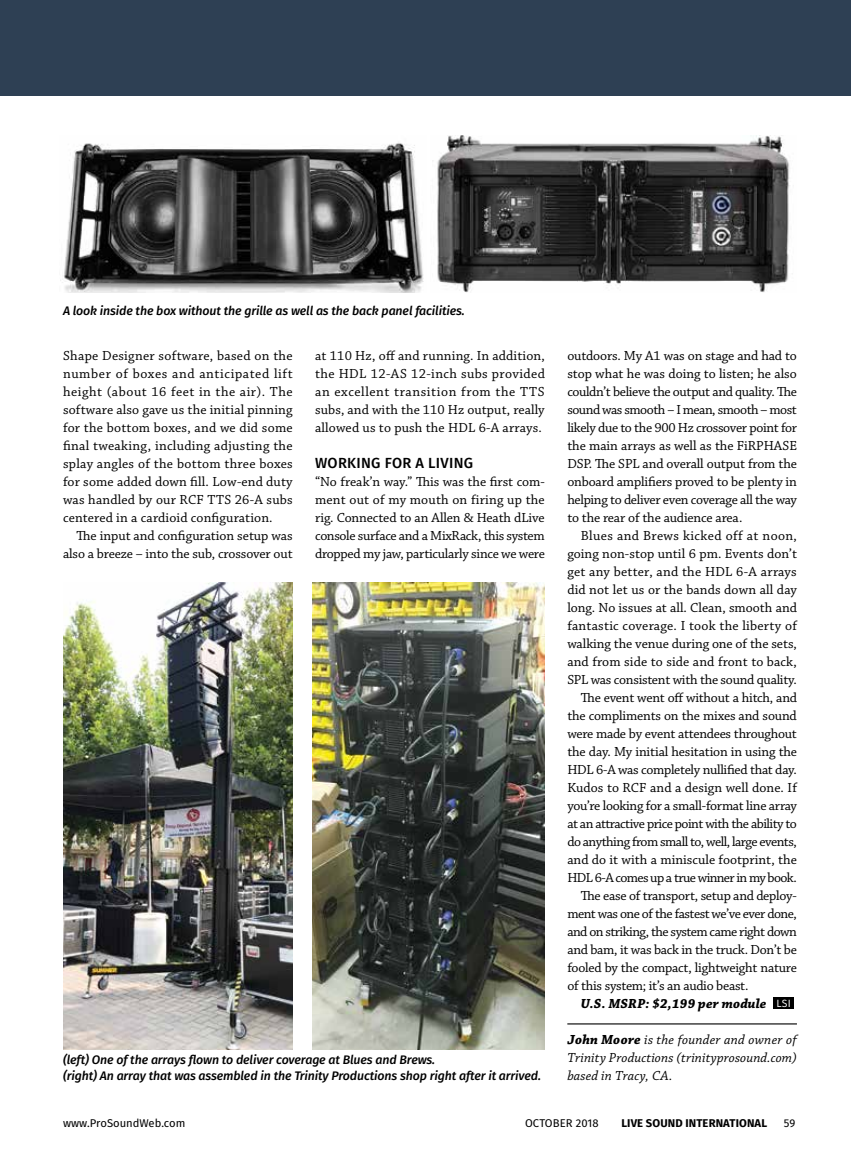
<style>
.page{position:relative;width:851px;height:1161px;background:#fff}
.page>*{position:absolute;margin:0;border:0;box-sizing:border-box;transform-origin:0 0}
.t1{font:500 14.7px "Fira Sans";letter-spacing:.02em;color:#000}
.t2{font:13.8px/18px "Chaparral Pro";letter-spacing:-.015em;color:#000;text-align:justify}
.t3{font:13.8px "Chaparral Pro";letter-spacing:-.04em;color:#000}
.t4{font:italic 13.8px/18px "Chaparral Pro";letter-spacing:.01em;color:#000;text-align:justify}
.t5{font:13.8px "Chaparral Pro";letter-spacing:.015em;color:#000}
.t6{font:13.8px "Chaparral Pro";letter-spacing:.005em;color:#000}
.t7{font:13.8px "Chaparral Pro";letter-spacing:-.045em;color:#000}
.t8{font:13.8px "Chaparral Pro";letter-spacing:.01em;color:#000}
.t9{font:13.8px "Chaparral Pro";letter-spacing:.025em;color:#000}
.t10{font:italic 700 13.8px "Chaparral Pro";letter-spacing:.01em;color:#000}
.t11{font:italic 500 12.3px/16.5px "Fira Sans";letter-spacing:-.01em;color:#000}
.t12{font:11.25px "Fira Sans";color:#000}
.t13{font:700 11.25px "Fira Sans";letter-spacing:.01em;color:#000}
.s1{font-family:"Fira Sans";font-weight:400;font-style:normal;font-size:10.5px;color:#fff}
.s2{font-weight:700}
</style>
<div class="page">
<div style="left:0;top:0;width:850px;height:96px;background:#2e4054"></div>
<hr style="left:567px;top:1023px;width:229px;height:1px;background:#000">
<div style="left:773px;top:998px;width:21px;height:12px;background:#000"></div>
<img style="left:60px;top:142px;width:364px;height:151px">
<img style="left:313px;top:582px;width:231px;height:468px">
<img style="left:63px;top:582px;width:229px;height:468px">
<img style="left:432px;top:136px;width:358px;height:157px">
<p class="t11" style="left:63px;top:303px;width:403px">A look inside the box without the grille as well as the back panel facilities.</p>
<p class="t2" style="left:63px;top:347px;width:231px">Shape Designer software, based on the number of boxes and anticipated lift height (about 16 feet in the air). The software also gave us the initial pinning for the bottom boxes, and we did some final tweaking, including adjusting the splay angles of the bottom three boxes for some added down fill. Low-end duty was handled by our RCF TTS 26-A subs centered in a cardioid configuration.</p>
<p class="t2" style="left:63px;top:527px;width:231px;text-align:right">The input and configuration setup was also a breeze – into the sub, crossover out</p>
<p class="t2" style="left:315px;top:347px;width:231px">at 110 Hz, off and running. In addition, the HDL 12-AS 12-inch subs provided an excellent transition from the TTS subs, and with the 110 Hz output, really allowed us to push the HDL 6-A arrays.</p>
<p class="t1" style="left:315px;top:453px;width:159px">WORKING FOR A LIVING</p>
<p class="t2" style="left:315px;top:473px;width:231px">“No freak’n way.” This was the first com&shy;ment out of my mouth on firing up the rig. Connected to an Allen &amp; Heath dLive console surface and a MixRack, this system dropped my jaw, particularly since we were</p>
<p class="t11" style="left:63px;top:1051px;width:479px">(left) One of the arrays flown to deliver coverage at Blues and Brews.<br>(right) An array that was assembled in the Trinity Productions shop right after it arrived.</p>
<p class="t2" style="left:567px;top:347px;width:231px">outdoors. My A1 was on stage and had to stop what he was doing to listen; he also couldn’t believe the output and quality. The sound was smooth – I mean, smooth – most likely due to the 900 Hz crossover point for the main arrays as well as the FiRPHASE DSP. The SPL and overall output from the onboard amplifiers proved to be plenty in helping to deliver even coverage all the way to the rear of the audience area.</p>
<p class="t9" style="left:581px;top:528px;width:218px">Blues and Brews kicked off at noon,</p>
<p class="t2" style="left:567px;top:545px;width:231px">going non-stop until 6 pm. Events don’t</p>
<p class="t5" style="left:567px;top:564px;width:231px">get any better, and the HDL 6-A arrays</p>
<p class="t8" style="left:567px;top:582px;width:231px">did not let us or the bands down all day</p>
<p class="t2" style="left:567px;top:599px;width:231px">long. No issues at all. Clean, smooth and</p>
<p class="t5" style="left:567px;top:618px;width:231px">fantastic coverage. I took the liberty of</p>
<p class="t2" style="left:567px;top:635px;width:231px">walking the venue during one of the sets,</p>
<p class="t6" style="left:567px;top:654px;width:231px">and from side to side and front to back,</p>
<p class="t2" style="left:567px;top:671px;width:231px">SPL was consistent with the sound quality.</p>
<p class="t2" style="left:581px;top:689px;width:218px">The event went off without a hitch, and</p>
<p class="t2" style="left:567px;top:707px;width:231px">the compliments on the mixes and sound</p>
<p class="t2" style="left:567px;top:725px;width:231px">were made by event attendees throughout</p>
<p class="t2" style="left:567px;top:743px;width:231px">the day. My initial hesitation in using the</p>
<p class="t2" style="left:567px;top:761px;width:231px">HDL 6-A was completely nullified that day.</p>
<p class="t6" style="left:567px;top:780px;width:231px">Kudos to RCF and a design well done. If</p>
<p class="t2" style="left:567px;top:797px;width:231px">you’re looking for a small-format line array</p>
<p class="t3" style="left:567px;top:816px;width:231px">at an attractive price point with the ability to</p>
<p class="t3" style="left:567px;top:834px;width:231px">do anything from small to, well, large events,</p>
<p class="t2" style="left:567px;top:851px;width:231px">and do it with a miniscule footprint, the</p>
<p class="t7" style="left:567px;top:870px;width:231px">HDL 6-A comes up a true winner in my book.</p>
<p class="t2" style="left:581px;top:887px;width:218px">The ease of transport, setup and deploy-</p>
<p class="t3" style="left:567px;top:906px;width:231px">ment was one of the fastest we’ve ever done,</p>
<p class="t3" style="left:567px;top:924px;width:231px">and on striking, the system came right down</p>
<p class="t2" style="left:567px;top:941px;width:231px">and bam, it was back in the truck. Don’t be</p>
<p class="t2" style="left:567px;top:959px;width:231px">fooled by the compact, lightweight nature</p>
<p class="t2" style="left:567px;top:977px;width:183px">of this system; it’s an audio beast.</p>
<p class="t10" style="left:581px;top:995px;width:211px">U.S. MSRP: $2,199 per module <span class="s1">LSI</span></p>
<p class="t4" style="left:567px;top:1031px;width:231px"><span class="s2">John Moore</span> is the founder and owner of Trinity Productions (trinityprosound.com) based in Tracy, CA.</p>
<p class="t12" style="left:63px;top:1116px;width:124px">www.ProSoundWeb.com</p>
<p class="t12" style="left:525px;top:1116px;width:75px">OCTOBER 2018</p>
<p class="t13" style="left:621px;top:1116px;width:147px">LIVE SOUND INTERNATIONAL</p>
<p class="t12" style="left:783px;top:1116px;width:13px">59</p>
</div>
